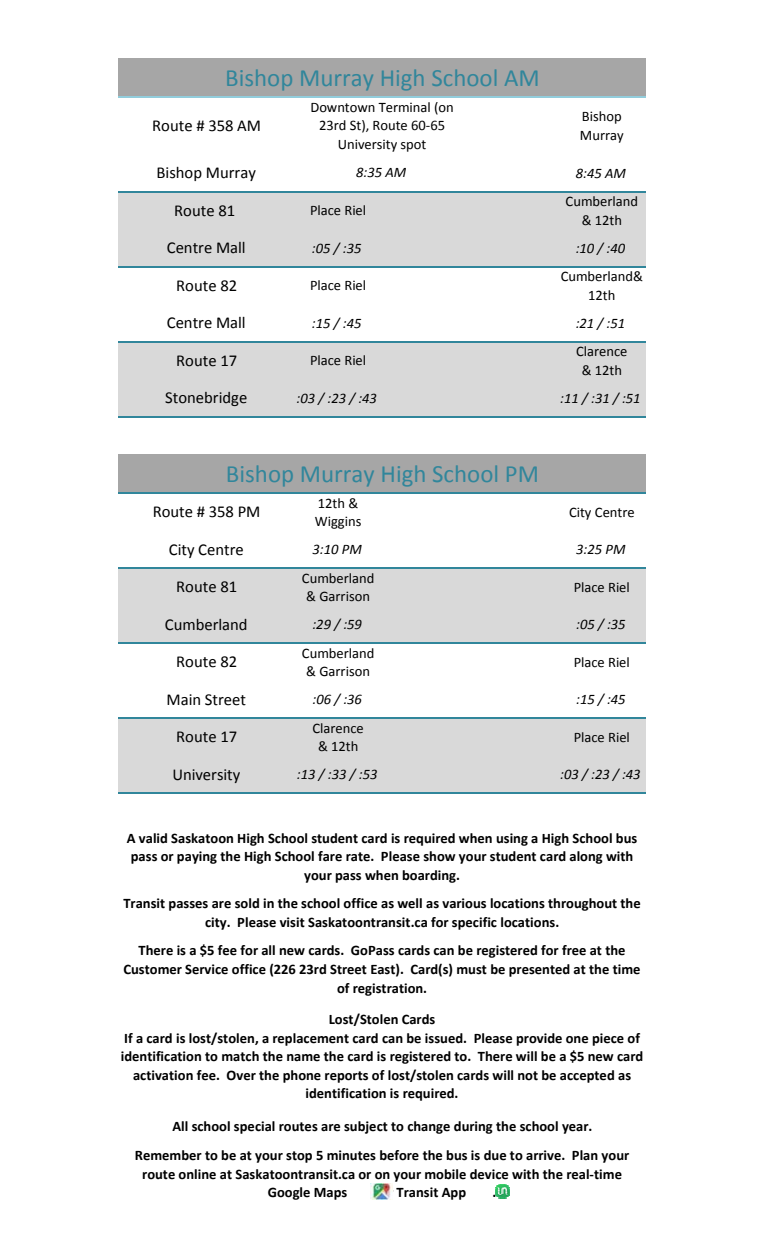
<style>
.page{position:relative;width:765px;height:1260px;background:#fff}
.page>*{position:absolute;margin:0;border:0;box-sizing:border-box;transform-origin:0 0}
.t1{font:24.88px "Calibri";color:#31869b}
.t2{font:16.62px "Calibri";color:#000}
.t3{font:700 14.5px/18.6px "Calibri";color:#000;text-align:center}
.t4{font:14.5px/18.6px "Calibri";color:#000;text-align:center}
.t5{font:italic 14.5px "Calibri";color:#000}
</style>
<div class="page">
<div style="left:119px;top:59px;width:527px;height:38px;background:#a6a6a6"></div>
<div style="left:119px;top:192px;width:527px;height:75px;background:#d9d9d9"></div>
<div style="left:119px;top:342px;width:527px;height:75px;background:#d9d9d9"></div>
<div style="left:119px;top:454px;width:527px;height:39px;background:#a6a6a6"></div>
<div style="left:119px;top:568px;width:527px;height:75px;background:#d9d9d9"></div>
<div style="left:119px;top:718px;width:527px;height:75px;background:#d9d9d9"></div>
<hr style="left:118px;top:96px;width:528px;height:2px;background:#92cddc">
<hr style="left:118px;top:191px;width:528px;height:2px;background:#31869b">
<hr style="left:118px;top:266px;width:528px;height:2px;background:#31869b">
<hr style="left:118px;top:341px;width:528px;height:2px;background:#31869b">
<hr style="left:118px;top:416px;width:528px;height:2px;background:#31869b">
<hr style="left:118px;top:492px;width:528px;height:2px;background:#31869b">
<hr style="left:118px;top:567px;width:528px;height:2px;background:#31869b">
<hr style="left:118px;top:642px;width:528px;height:2px;background:#31869b">
<hr style="left:118px;top:717px;width:528px;height:2px;background:#31869b">
<hr style="left:118px;top:792px;width:528px;height:2px;background:#31869b">
<img style="left:370px;top:1183px;width:22px;height:16px">
<svg style="left:496px;top:1184px;width:13px;height:4px"></svg>
<img style="left:495px;top:1188px;width:15px;height:7px">
<svg style="left:496px;top:1195px;width:13px;height:4px"></svg>
<h1 class="t1" style="left:225px;top:67px;width:316px">Bishop Murray High School AM</h1>
<p class="t2" style="left:152px;top:118px;width:110px">Route # 358 AM</p>
<p class="t2" style="left:157px;top:166px;width:101px">Bishop Murray</p>
<p class="t2" style="left:174px;top:203px;width:62px">Route 81</p>
<p class="t2" style="left:167px;top:241px;width:80px">Centre Mall</p>
<p class="t4" style="left:310px;top:99px;width:145px">Downtown Terminal (on<br>23rd St), Route 60‐65<br>University spot</p>
<p class="t5" style="left:356px;top:167px;width:52px">8:35 AM</p>
<p class="t4" style="left:580px;top:108px;width:45px;text-align:left">Bishop<br>Murray</p>
<p class="t5" style="left:576px;top:167px;width:52px">8:45 AM</p>
<p class="t4" style="left:310px;top:202px;width:58px">Place Riel</p>
<p class="t4" style="left:566px;top:193px;width:74px">Cumberland &amp; 12th</p>
<p class="t5" style="left:312px;top:242px;width:51px">:05 / :35</p>
<p class="t5" style="left:576px;top:242px;width:51px">:10 / :40</p>
<p class="t4" style="left:310px;top:277px;width:58px">Place Riel</p>
<p class="t4" style="left:561px;top:268px;width:84px">Cumberland&amp;<br>12th</p>
<p class="t5" style="left:312px;top:317px;width:51px">:15 / :45</p>
<p class="t5" style="left:576px;top:317px;width:51px">:21 / :51</p>
<p class="t4" style="left:310px;top:352px;width:58px">Place Riel</p>
<p class="t4" style="left:576px;top:343px;width:53px">Clarence &amp; 12th</p>
<p class="t5" style="left:297px;top:392px;width:82px">:03 / :23 / :43</p>
<p class="t5" style="left:560px;top:392px;width:82px">:11 / :31 / :51</p>
<p class="t2" style="left:176px;top:278px;width:62px">Route 82</p>
<p class="t2" style="left:167px;top:316px;width:80px">Centre Mall</p>
<p class="t2" style="left:176px;top:353px;width:62px">Route 17</p>
<p class="t2" style="left:165px;top:391px;width:84px">Stonebridge</p>
<h1 class="t1" style="left:226px;top:463px;width:315px">Bishop Murray High School PM</h1>
<p class="t2" style="left:153px;top:505px;width:109px">Route # 358 PM</p>
<p class="t2" style="left:169px;top:542px;width:76px">City Centre</p>
<p class="t2" style="left:176px;top:580px;width:62px">Route 81</p>
<p class="t2" style="left:165px;top:617px;width:84px">Cumberland</p>
<p class="t4" style="left:315px;top:495px;width:48px;text-align:left">12th &amp;<br>Wiggins</p>
<p class="t4" style="left:569px;top:504px;width:67px">City Centre</p>
<p class="t5" style="left:313px;top:544px;width:51px">3:10 PM</p>
<p class="t5" style="left:576px;top:544px;width:51px">3:25 PM</p>
<p class="t4" style="left:302px;top:570px;width:74px;text-align:left">Cumberland &amp; Garrison</p>
<p class="t4" style="left:574px;top:579px;width:58px">Place Riel</p>
<p class="t5" style="left:312px;top:619px;width:51px">:29 / :59</p>
<p class="t5" style="left:576px;top:619px;width:51px">:05 / :35</p>
<p class="t4" style="left:302px;top:645px;width:74px;text-align:left">Cumberland &amp; Garrison</p>
<p class="t4" style="left:574px;top:654px;width:58px">Place Riel</p>
<p class="t5" style="left:312px;top:694px;width:51px">:06 / :36</p>
<p class="t5" style="left:576px;top:694px;width:51px">:15 / :45</p>
<p class="t4" style="left:312px;top:720px;width:53px">Clarence &amp; 12th</p>
<p class="t4" style="left:574px;top:729px;width:58px">Place Riel</p>
<p class="t5" style="left:297px;top:769px;width:82px">:13 / :33 / :53</p>
<p class="t5" style="left:560px;top:769px;width:82px">:03 / :23 / :43</p>
<p class="t2" style="left:176px;top:655px;width:62px">Route 82</p>
<p class="t2" style="left:166px;top:692px;width:81px">Main Street</p>
<p class="t2" style="left:176px;top:730px;width:62px">Route 17</p>
<p class="t2" style="left:172px;top:767px;width:69px">University</p>
<p class="t3" style="left:127px;top:830px;width:512px">A valid Saskatoon High School student card is required when using a High School bus pass or paying the High School fare rate. Please show your student card along with your pass when boarding.</p>
<p class="t3" style="left:123px;top:895px;width:519px">Transit passes are sold in the school office as well as various locations throughout the city. Please visit Saskatoontransit.ca for specific locations.</p>
<p class="t3" style="left:123px;top:942px;width:519px">There is a $5 fee for all new cards. GoPass cards can be registered for free at the<br>Customer Service office (226 23rd Street East). Card(s) must be presented at the time of registration.</p>
<p class="t3" style="left:121px;top:1011px;width:524px">Lost/Stolen Cards<br>If a card is lost/stolen, a replacement card can be issued. Please provide one piece of identification to match the name the card is registered to. There will be a $5 new card activation fee. Over the phone reports of lost/stolen cards will not be accepted as identification is required.</p>
<p class="t3" style="left:135px;top:1112px;width:496px;line-height:29.4px">All school special routes are subject to change during the school year.<br>Remember to be at your stop 5 minutes before the bus is due to arrive. Plan your</p>
<p class="t3" style="left:268px;top:1166px;width:356px;text-align:left;text-indent:-126px">route online at Saskatoontransit.ca or on your mobile device with the real‐time<br>Google Maps</p>
<p class="t3" style="left:380px;top:1184px;width:87px">or Transit App</p>
<p class="t3" style="left:493px;top:1184px;width:5px">.</p>
</div>
